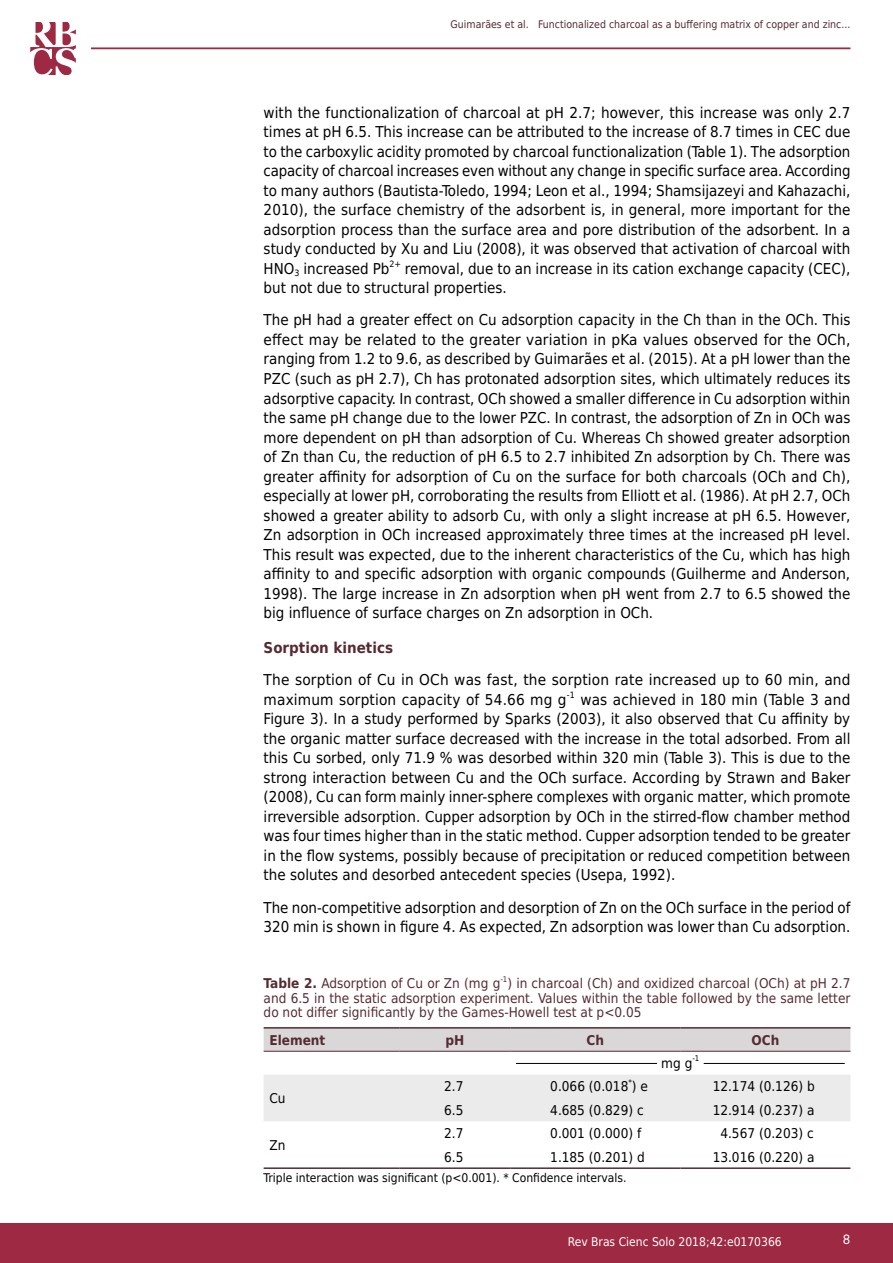
<style>
.page{position:relative;width:893px;height:1263px;background:#fff}
.page>*{position:absolute;margin:0;border:0;box-sizing:border-box;transform-origin:0 0}
.t1{font:15px/19.5px "DejaVu Sans Condensed";color:#000;text-align:justify}
.t2{font:700 15px "DejaVu Sans Condensed";color:#562a32}
.t3{font:13.5px/14.2px "DejaVu Sans Condensed";color:#562a32;text-align:justify}
.t4{font:13.5px "DejaVu Sans Condensed";color:#000}
.t5{font:700 13.5px "DejaVu Sans Condensed";color:#562a32}
.t6{font:13.5px "Akkurat Pro";color:#fff}
.t7{font:12px "DejaVu Sans Condensed";color:#000}
.t8{font:12px "DejaVu Sans Condensed";color:#fff}
.t9{font:10.5px "DejaVu Sans Condensed";color:#562a32}
.t10{font:8.7px "DejaVu Sans Condensed";color:#000}
.t11{font:7.8px "DejaVu Sans Condensed";color:#000}
.t12{font:7.8px "DejaVu Sans Condensed";color:#562a32}
.s1{font-weight:700}
</style>
<div class="page">
<div style="left:0;top:1223px;width:893px;height:40px;background:#9e2943"></div>
<hr style="left:91px;top:47px;width:759px;height:2px;background:#9e2943">
<svg style="left:30px;top:22px;width:46px;height:52px"></svg>
<svg style="left:264px;top:1028px;width:586px;height:23px;background:#d4d0d1"></svg>
<svg style="left:516px;top:1062px;width:328px;height:1px"></svg>
<div style="left:264px;top:1075px;width:586px;height:46px;background:#ebebec"></div>
<hr style="left:264px;top:1027px;width:136px;height:1px;background:#562a32">
<hr style="left:400px;top:1027px;width:110px;height:1px;background:#562a32">
<hr style="left:510px;top:1027px;width:170px;height:1px;background:#562a32">
<hr style="left:680px;top:1027px;width:170px;height:1px;background:#562a32">
<hr style="left:264px;top:1051px;width:136px;height:1px;background:#562a32">
<hr style="left:400px;top:1051px;width:110px;height:1px;background:#562a32">
<hr style="left:510px;top:1051px;width:170px;height:1px;background:#562a32">
<hr style="left:680px;top:1051px;width:170px;height:1px;background:#562a32">
<hr style="left:400px;top:1167px;width:110px;height:2px;background:#562a32">
<hr style="left:510px;top:1167px;width:170px;height:2px;background:#562a32">
<hr style="left:680px;top:1167px;width:170px;height:2px;background:#562a32">
<hr style="left:264px;top:1167px;width:136px;height:2px;background:#562a32">
<hr style="left:516px;top:1063px;width:329px;height:1px;background:#000">
<div style="left:657px;top:1055px;width:47px;height:15px;background:#fff"></div>
<p class="t9" style="left:451px;top:16px;width:401px">Guimarães et al. Functionalized charcoal as a buffering matrix of copper and zinc...</p>
<p class="t1" style="left:264px;top:102px;width:588px">with the functionalization of charcoal at pH 2.7; however, this increase was only 2.7 times at pH 6.5. This increase can be attributed to the increase of 8.7 times in CEC due to the carboxylic acidity promoted by charcoal functionalization (Table 1). The adsorption capacity of charcoal increases even without any change in specific surface area. According to many authors (Bautista-Toledo, 1994; Leon et al., 1994; Shamsijazeyi and Kahazachi, 2010), the surface chemistry of the adsorbent is, in general, more important for the adsorption process than the surface area and pore distribution of the adsorbent. In a study conducted by Xu and Liu (2008), it was observed that activation of charcoal with HNO<sub>3</sub> increased Pb</p>
<p class="t10" style="left:389px;top:256px;width:13px">2+</p>
<p class="t1" style="left:264px;top:258px;width:588px;text-indent:141px">removal, due to an increase in its cation exchange capacity (CEC), but not due to structural properties.</p>
<p class="t1" style="left:264px;top:310px;width:588px">The pH had a greater effect on Cu adsorption capacity in the Ch than in the OCh. This effect may be related to the greater variation in pKa values observed for the OCh, ranging from 1.2 to 9.6, as described by Guimarães et al. (2015). At a pH lower than the PZC (such as pH 2.7), Ch has protonated adsorption sites, which ultimately reduces its adsorptive capacity. In contrast, OCh showed a smaller difference in Cu adsorption within the same pH change due to the lower PZC. In contrast, the adsorption of Zn in OCh was more dependent on pH than adsorption of Cu. Whereas Ch showed greater adsorption of Zn than Cu, the reduction of pH 6.5 to 2.7 inhibited Zn adsorption by Ch. There was greater affinity for adsorption of Cu on the surface for both charcoals (OCh and Ch), especially at lower pH, corroborating the results from Elliott et al. (1986). At pH 2.7, OCh showed a greater ability to adsorb Cu, with only a slight increase at pH 6.5. However, Zn adsorption in OCh increased approximately three times at the increased pH level.<br>This result was expected, due to the inherent characteristics of the Cu, which has high affinity to and specific adsorption with organic compounds (Guilherme and Anderson, 1998). The large increase in Zn adsorption when pH went from 2.7 to 6.5 showed the big influence of surface charges on Zn adsorption in OCh.</p>
<p class="t2" style="left:264px;top:635px;width:131px">Sorption kinetics</p>
<p class="t1" style="left:264px;top:670px;width:588px">The sorption of Cu in OCh was fast, the sorption rate increased up to 60 min, and maximum sorption capacity of 54.66 mg g</p>
<p class="t10" style="left:567px;top:687px;width:10px">-1</p>
<p class="t1" style="left:264px;top:689px;width:588px;text-indent:317px">was achieved in 180 min (Table 3 and Figure 3). In a study performed by Sparks (2003), it also observed that Cu affinity by the organic matter surface decreased with the increase in the total adsorbed. From all this Cu sorbed, only 71.9 % was desorbed within 320 min (Table 3). This is due to the strong interaction between Cu and the OCh surface. According by Strawn and Baker (2008), Cu can form mainly inner-sphere complexes with organic matter, which promote irreversible adsorption. Cupper adsorption by OCh in the stirred-flow chamber method was four times higher than in the static method. Cupper adsorption tended to be greater in the flow systems, possibly because of precipitation or reduced competition between the solutes and desorbed antecedent species (Usepa, 1992).</p>
<p class="t1" style="left:264px;top:897px;width:588px">The non-competitive adsorption and desorption of Zn on the OCh surface in the period of<br>320 min is shown in figure 4. As expected, Zn adsorption was lower than Cu adsorption.</p>
<p class="t3" style="left:264px;top:976px;width:238px"><span class="s1">Table 2.</span> Adsorption of Cu or Zn (mg g</p>
<p class="t12" style="left:500px;top:972px;width:9px">-1</p>
<p class="t3" style="left:264px;top:976px;width:588px;text-indent:244px">) in charcoal (Ch) and oxidized charcoal (OCh) at pH 2.7 and 6.5 in the static adsorption experiment. Values within the table followed by the same letter do not differ significantly by the Games-Howell test at p&lt;0.05</p>
<p class="t5" style="left:269px;top:1029px;width:58px">Element</p>
<p class="t5" style="left:446px;top:1029px;width:20px">pH</p>
<p class="t5" style="left:587px;top:1029px;width:19px">Ch</p>
<p class="t5" style="left:751px;top:1029px;width:29px">OCh</p>
<p class="t4" style="left:661px;top:1052px;width:33px">mg g</p>
<p class="t11" style="left:692px;top:1052px;width:9px">-1</p>
<p class="t4" style="left:269px;top:1087px;width:18px">Cu</p>
<p class="t11" style="left:628px;top:1076px;width:5px">*</p>
<p class="t4" style="left:444px;top:1076px;width:21px">2.7</p>
<p class="t4" style="left:550px;top:1076px;width:99px">0.066 (0.018 ) e</p>
<p class="t4" style="left:713px;top:1076px;width:104px">12.174 (0.126) b</p>
<p class="t4" style="left:444px;top:1099px;width:21px">6.5</p>
<p class="t4" style="left:550px;top:1099px;width:95px">4.685 (0.829) c</p>
<p class="t4" style="left:713px;top:1099px;width:103px">12.914 (0.237) a</p>
<p class="t4" style="left:444px;top:1122px;width:21px">2.7</p>
<p class="t4" style="left:550px;top:1122px;width:92px">0.001 (0.000) f</p>
<p class="t4" style="left:720px;top:1122px;width:95px">4.567 (0.203) c</p>
<p class="t4" style="left:444px;top:1146px;width:21px">6.5</p>
<p class="t4" style="left:550px;top:1146px;width:96px">1.185 (0.201) d</p>
<p class="t4" style="left:713px;top:1146px;width:103px">13.016 (0.220) a</p>
<p class="t7" style="left:264px;top:1168px;width:364px">Triple interaction was significant (p&lt;0.001). * Confidence intervals.</p>
<p class="t4" style="left:269px;top:1134px;width:18px">Zn</p>
<p class="t8" style="left:568px;top:1231px;width:215px">Rev Bras Cienc Solo 2018;42:e0170366</p>
<p class="t6" style="left:843px;top:1231px;width:9px">8</p>
</div>
